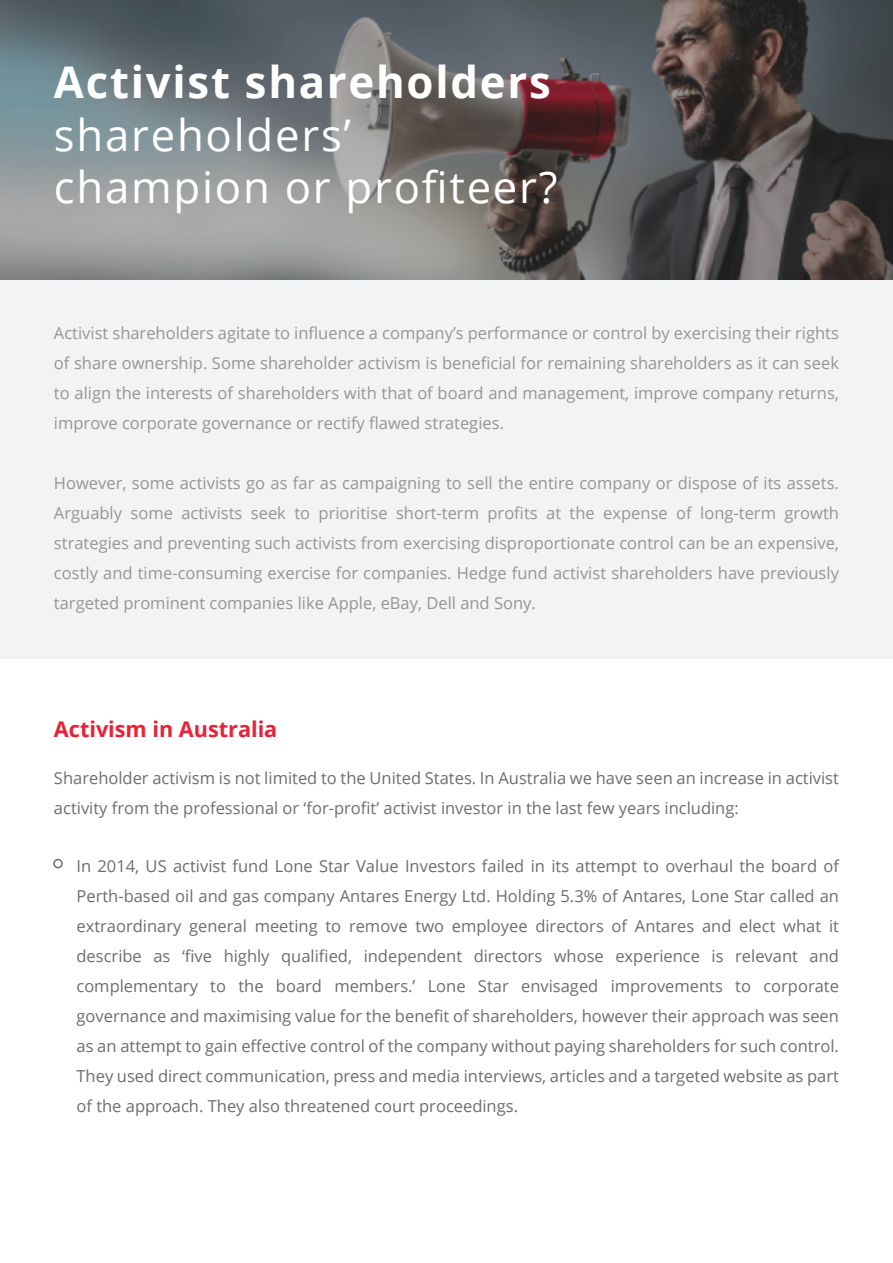
<style>
.page{position:relative;width:893px;height:1263px;background:#fff}
.page>*{position:absolute;margin:0;border:0;box-sizing:border-box;transform-origin:0 0}
.t1{font:43.65px/52.5px "Open Sans";letter-spacing:.04em;color:#fff}
.t2{font:700 43.65px "Open Sans";letter-spacing:.04em;color:#fff}
.t3{font:700 21.6px "Open Sans";color:#e82137}
.t4{font:16.5px/30px "Open Sans";color:#6c6d70}
.t5{font:16.5px/30px "Open Sans";color:#939598;text-align:justify}
</style>
<div class="page">
<div style="left:0;top:279px;width:893px;height:379px;background:#f2f3f4"></div>
<img style="left:0;top:0;width:893px;height:279px">
<div style="left:53px;top:859px;width:10px;height:9px;border:2px solid #6b6b6e;border-radius:50%"></div>
<h1 class="t2" style="left:54px;top:52px;width:498px">Activist shareholders</h1>
<h1 class="t1" style="left:54px;top:108px;width:505px">shareholders’ champion or profiteer?</h1>
<p class="t5" style="left:54px;top:317px;width:786px">Activist shareholders agitate to influence a company’s performance or control by exercising their rights of share ownership. Some shareholder activism is beneficial for remaining shareholders as it can seek to align the interests of shareholders with that of board and management, improve company returns, improve corporate governance or rectify flawed strategies.</p>
<p class="t5" style="left:54px;top:467px;width:786px">However, some activists go as far as campaigning to sell the entire company or dispose of its assets.<br>Arguably some activists seek to prioritise short-term profits at the expense of long-term growth strategies and preventing such activists from exercising disproportionate control can be an expensive, costly and time-consuming exercise for companies. Hedge fund activist shareholders have previously targeted prominent companies like Apple, eBay, Dell and Sony.</p>
<h2 class="t3" style="left:54px;top:714px;width:225px">Activism in Australia</h2>
<p class="t4" style="left:54px;top:763px;width:786px">Shareholder activism is not limited to the United States. In Australia we have seen an increase in activist activity from the professional or ‘for-profit’ activist investor in the last few years including:</p>
<p class="t4" style="left:76px;top:850px;width:764px;text-align:justify">In 2014, US activist fund Lone Star Value Investors failed in its attempt to overhaul the board of Perth-based oil and gas company Antares Energy Ltd. Holding 5.3% of Antares, Lone Star called an extraordinary general meeting to remove two employee directors of Antares and elect what it describe as ‘five highly qualified, independent directors whose experience is relevant and complementary to the board members.’ Lone Star envisaged improvements to corporate governance and maximising value for the benefit of shareholders, however their approach was seen as an attempt to gain effective control of the company without paying shareholders for such control.<br>They used direct communication, press and media interviews, articles and a targeted website as part of the approach. They also threatened court proceedings.</p>
</div>
